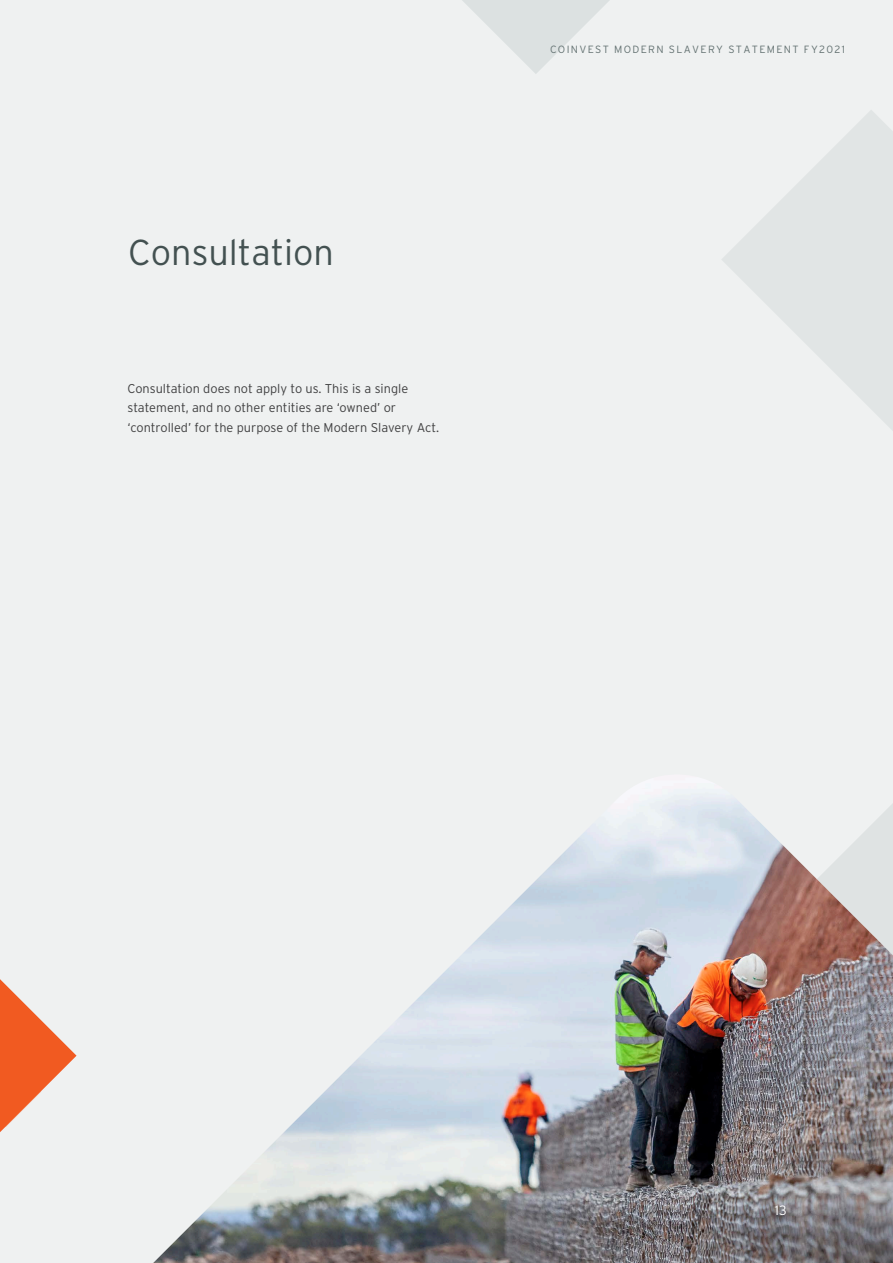
<style>
.page{position:relative;width:893px;height:1263px;background:#eff1f1}
.page>*{position:absolute;margin:0;border:0;box-sizing:border-box;transform-origin:0 0}
.BIG_HEADINGS_Front_S{font:300 36px "Interstate";color:#435151}
.BodyCopyBold{font:300 13.5px "Interstate";color:#fff}
.BodyCopy_Justified{font:300 12.75px/19.5px "Interstate";color:#404041}
.t1{font:300 10.5px "Interstate";letter-spacing:.125em;color:#647272}
</style>
<div class="page">
<svg style="left:462px;top:0;width:148px;height:74px;fill:#e2e6e6"></svg>
<svg style="left:722px;top:234px;width:26px;height:52px"></svg>
<svg style="left:748px;top:110px;width:145px;height:321px;fill:#e1e5e5"></svg>
<svg style="left:0;top:979px;width:77px;height:153px"></svg>
<img style="left:153px;top:800px;width:740px;height:463px">
<p class="BIG_HEADINGS_Front_S" style="left:128px;top:232px;width:207px">Consultation</p>
<p class="BodyCopy_Justified" style="left:128px;top:379px;width:313px">Consultation does not apply to us. This is a single statement, and no other entities are ‘owned’ or ‘controlled’ for the purpose of the Modern Slavery Act.</p>
<p class="t1" style="left:550px;top:43px;width:297px">COINVEST MODERN SLAVERY STATEMENT FY2021</p>
<p class="BodyCopyBold" style="left:775px;top:1203px;width:13px">13</p>
</div>
